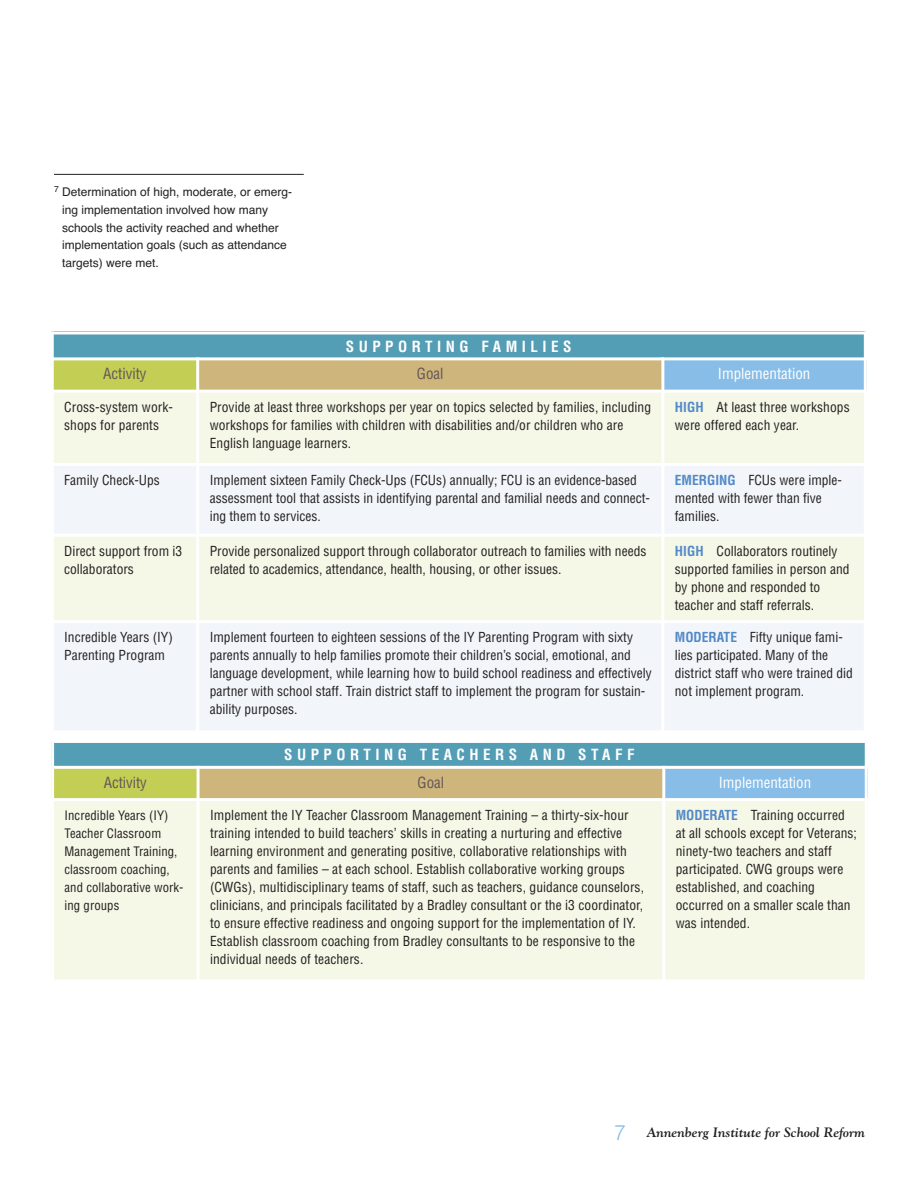
<style>
.page{position:relative;width:918px;height:1188px;background:#fff}
.page>*{position:absolute;margin:0;border:0;box-sizing:border-box;transform-origin:0 0}
.t1{font:700 condensed 15px "Helvetica";letter-spacing:.3em;color:#fff}
.t2{font:condensed 15px "Helvetica";color:#fff}
.t3{font:condensed 15px "Helvetica";color:#645556}
.t4{font:condensed 13.5px/18px "Helvetica";letter-spacing:.005em;color:#231f20}
.t5{font:italic 700 13.5px "Goudy";color:#231f20}
.t6{font:condensed 12.75px/18px "Helvetica";letter-spacing:.005em;color:#231f20}
.t7{font:12px/17.7px "Helvetica";color:#231f20}
.s1{font-weight:700;color:#5389c7}
.s2{font-family:"Helvetica";font-weight:300;font-style:normal;font-size:21px;color:#88bde7}
</style>
<div class="page">
<div style="left:51px;top:332px;width:814px;height:27px;background:#539db5"></div>
<div style="left:51px;top:359px;width:147px;height:32px;background:#c3ce55"></div>
<div style="left:198px;top:359px;width:465px;height:32px;background:#cdb57b"></div>
<div style="left:663px;top:359px;width:204px;height:32px;background:#88bde7"></div>
<div style="left:51px;top:391px;width:147px;height:73px;background:#f5f7e7"></div>
<div style="left:198px;top:391px;width:465px;height:73px;background:#f5f7e7"></div>
<div style="left:663px;top:391px;width:204px;height:73px;background:#f5f7e7"></div>
<div style="left:51px;top:464px;width:147px;height:71px;background:#f2f6fb"></div>
<div style="left:198px;top:464px;width:465px;height:71px;background:#f2f6fb"></div>
<div style="left:663px;top:464px;width:204px;height:71px;background:#f2f6fb"></div>
<div style="left:51px;top:535px;width:147px;height:87px;background:#f5f7e7"></div>
<div style="left:198px;top:535px;width:465px;height:87px;background:#f5f7e7"></div>
<div style="left:663px;top:535px;width:204px;height:87px;background:#f5f7e7"></div>
<div style="left:51px;top:622px;width:147px;height:111px;background:#f2f6fb"></div>
<div style="left:198px;top:622px;width:465px;height:111px;background:#f2f6fb"></div>
<div style="left:663px;top:622px;width:204px;height:111px;background:#f2f6fb"></div>
<hr style="left:51px;top:332px;width:3px;height:401px;background:#fff">
<hr style="left:196px;top:357px;width:3px;height:376px;background:#fff">
<hr style="left:661px;top:357px;width:3px;height:376px;background:#fff">
<hr style="left:864px;top:332px;width:3px;height:401px;background:#fff">
<hr style="left:51px;top:332px;width:816px;height:2px;background:#fff">
<hr style="left:51px;top:357px;width:816px;height:3px;background:#fff">
<hr style="left:51px;top:390px;width:816px;height:3px;background:#fff">
<hr style="left:51px;top:463px;width:816px;height:3px;background:#fff">
<hr style="left:51px;top:534px;width:816px;height:3px;background:#fff">
<hr style="left:51px;top:620px;width:816px;height:3px;background:#fff">
<hr style="left:51px;top:730px;width:816px;height:3px;background:#fff">
<div style="left:51px;top:740px;width:815px;height:27px;background:#539db5"></div>
<div style="left:51px;top:767px;width:147px;height:33px;background:#c3ce55"></div>
<div style="left:198px;top:767px;width:466px;height:33px;background:#cdb57b"></div>
<div style="left:664px;top:767px;width:204px;height:33px;background:#88bde7"></div>
<div style="left:51px;top:800px;width:147px;height:182px;background:#f5f7e7"></div>
<div style="left:198px;top:800px;width:466px;height:182px;background:#f5f7e7"></div>
<div style="left:664px;top:800px;width:204px;height:182px;background:#f5f7e7"></div>
<hr style="left:51px;top:740px;width:3px;height:242px;background:#fff">
<hr style="left:197px;top:766px;width:3px;height:216px;background:#fff">
<hr style="left:662px;top:766px;width:3px;height:216px;background:#fff">
<hr style="left:865px;top:740px;width:3px;height:242px;background:#fff">
<hr style="left:51px;top:740px;width:817px;height:3px;background:#fff">
<hr style="left:51px;top:766px;width:817px;height:3px;background:#fff">
<hr style="left:51px;top:798px;width:817px;height:3px;background:#fff">
<hr style="left:51px;top:979px;width:817px;height:3px;background:#fff">
<hr style="left:54px;top:174px;width:250px;height:1px;background:#231f20">
<p class="t7" style="left:62px;top:184px;width:232px;text-indent:-8px"><sup>7</sup> Determination of high, moderate, or emerg&shy;ing implementation involved how many schools the activity reached and whether implementation goals (such as attendance targets) were met.</p>
<p class="t1" style="left:346px;top:337px;width:227px">SUPPORTING FAMILIES</p>
<p class="t3" style="left:103px;top:364px;width:45px">Activity</p>
<p class="t3" style="left:417px;top:364px;width:28px">Goal</p>
<p class="t2" style="left:718px;top:364px;width:94px">Implementation</p>
<p class="t4" style="left:64px;top:398px;width:110px">Cross-system work&shy;shops for parents</p>
<p class="t4" style="left:210px;top:398px;width:443px">Provide at least three workshops per year on topics selected by families, including workshops for families with children with disabilities and/or children who are<br>English language learners.</p>
<p class="t4" style="left:675px;top:398px;width:176px"><span class="s1">HIGH</span> At least three workshops were offered each year.</p>
<p class="t4" style="left:64px;top:471px;width:97px">Family Check-Ups</p>
<p class="t4" style="left:210px;top:471px;width:442px">Implement sixteen Family Check-Ups (FCUs) annually; FCU is an evidence-based assessment tool that assists in identifying parental and familial needs and connect&shy;ing them to services.</p>
<p class="t4" style="left:675px;top:471px;width:169px"><span class="s1">EMERGING</span> FCUs were imple&shy;mented with fewer than five families.</p>
<p class="t4" style="left:64px;top:542px;width:120px">Direct support from i3 collaborators</p>
<p class="t4" style="left:210px;top:542px;width:438px">Provide personalized support through collaborator outreach to families with needs related to academics, attendance, health, housing, or other issues.</p>
<p class="t4" style="left:675px;top:542px;width:176px"><span class="s1">HIGH</span> Collaborators routinely supported families in person and by phone and responded to teacher and staff referrals.</p>
<p class="t4" style="left:64px;top:628px;width:110px">Incredible Years (IY)<br>Parenting Program</p>
<p class="t4" style="left:210px;top:628px;width:443px">Implement fourteen to eighteen sessions of the IY Parenting Program with sixty parents annually to help families promote their children’s social, emotional, and language development, while learning how to build school readiness and effectively partner with school staff. Train district staff to implement the program for sustain&shy;ability purposes.</p>
<p class="t4" style="left:675px;top:628px;width:180px"><span class="s1">MODERATE</span> Fifty unique fami&shy;lies participated. Many of the district staff who were trained did not implement program.</p>
<p class="t1" style="left:284px;top:745px;width:352px">SUPPORTING TEACHERS AND STAFF</p>
<p class="t3" style="left:104px;top:773px;width:45px">Activity</p>
<p class="t3" style="left:418px;top:773px;width:28px">Goal</p>
<p class="t2" style="left:719px;top:773px;width:94px">Implementation</p>
<p class="t6" style="left:65px;top:806px;width:120px">Incredible Years (IY)<br>Teacher Classroom<br>Management Training, classroom coaching, and collaborative work&shy;ing groups</p>
<p class="t4" style="left:210px;top:806px;width:436px">Implement the IY Teacher Classroom Management Training – a thirty-six-hour training intended to build teachers’ skills in creating a nurturing and effective learning environment and generating positive, collaborative relationships with parents and families – at each school. Establish collaborative working groups (CWGs), multidisciplinary teams of staff, such as teachers, guidance counselors, clinicians, and principals facilitated by a Bradley consultant or the i3 coordinator, to ensure effective readiness and ongoing support for the implementation of IY.<br>Establish classroom coaching from Bradley consultants to be responsive to the individual needs of teachers.</p>
<p class="t4" style="left:676px;top:806px;width:183px"><span class="s1">MODERATE</span> Training occurred at all schools except for Veterans; ninety-two teachers and staff participated. CWG groups were established, and coaching occurred on a smaller scale than was intended.</p>
<p class="t5" style="left:614px;top:1124px;width:252px"><span class="s2">7</span> Annenberg Institute for School Reform</p>
</div>
